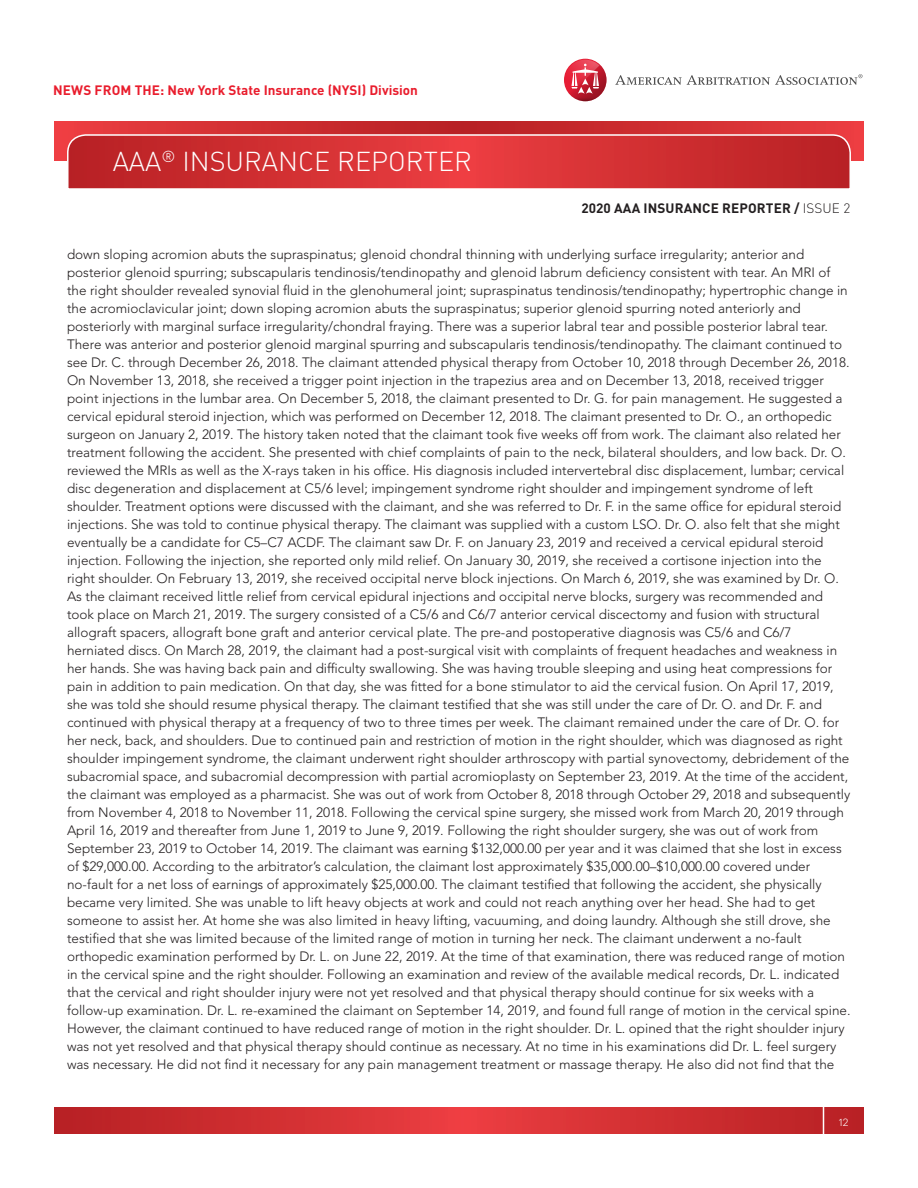
<style>
.page{position:relative;width:918px;height:1188px;background:#fff}
.page>*{position:absolute;margin:0;border:0;box-sizing:border-box;transform-origin:0 0}
.t1{font:27px "DIN Light Alternate";color:#fff}
.t2{font:300 13.5px/18px "Avenir LT Std";color:#231f20}
.t3{font:700 13.5px "DIN Pro";color:#e91d2d}
.t4{font:700 13.5px "DIN Pro";letter-spacing:.01em;color:#231f20}
.t5{font:12px "DIN Light Alternate";color:#fff}
.s1{font-weight:300}
</style>
<div class="page">
<svg style="left:54px;top:1107px;width:810px;height:27px;background:#d02e32"></svg>
<hr style="left:823px;top:1094px;width:1px;height:54px;background:#fff">
<svg style="left:55px;top:122px;width:808px;height:38px;background:#d22f32"></svg>
<svg style="left:66px;top:134px;width:786px;height:55px;background:#d2383b"></svg>
<svg style="left:615px;top:74px;width:247px;height:11px"></svg>
<svg style="left:564px;top:59px;width:43px;height:42px"></svg>
<svg style="left:565px;top:60px;width:35px;height:41px"></svg>
<p class="t3" style="left:53px;top:80px;width:366px">NEWS FROM THE: New York State Insurance (NYSI) Division</p>
<h1 class="t1" style="left:113px;top:145px;width:361px">AAA<sup>®</sup> INSURANCE REPORTER</h1>
<p class="t4" style="left:582px;top:199px;width:270px">2020 AAA INSURANCE REPORTER / <span class="s1">ISSUE 2</span></p>
<p class="t2" style="left:67px;top:245px;width:785px">down sloping acromion abuts the supraspinatus; glenoid chondral thinning with underlying surface irregularity; anterior and posterior glenoid spurring; subscapularis tendinosis/tendinopathy and glenoid labrum deficiency consistent with tear. An MRI of the right shoulder revealed synovial fluid in the glenohumeral joint; supraspinatus tendinosis/tendinopathy; hypertrophic change in the acromioclavicular joint; down sloping acromion abuts the supraspinatus; superior glenoid spurring noted anteriorly and posteriorly with marginal surface irregularity/chondral fraying. There was a superior labral tear and possible posterior labral tear.<br>There was anterior and posterior glenoid marginal spurring and subscapularis tendinosis/tendinopathy. The claimant continued to see Dr. C. through December 26, 2018. The claimant attended physical therapy from October 10, 2018 through December 26, 2018.<br>On November 13, 2018, she received a trigger point injection in the trapezius area and on December 13, 2018, received trigger point injections in the lumbar area. On December 5, 2018, the claimant presented to Dr. G. for pain management. He suggested a cervical epidural steroid injection, which was performed on December 12, 2018. The claimant presented to Dr. O., an orthopedic surgeon on January 2, 2019. The history taken noted that the claimant took five weeks off from work. The claimant also related her treatment following the accident. She presented with chief complaints of pain to the neck, bilateral shoulders, and low back. Dr. O. reviewed the MRIs as well as the X-rays taken in his office. His diagnosis included intervertebral disc displacement, lumbar; cervical disc degeneration and displacement at C5/6 level; impingement syndrome right shoulder and impingement syndrome of left shoulder. Treatment options were discussed with the claimant, and she was referred to Dr. F. in the same office for epidural steroid injections. She was told to continue physical therapy. The claimant was supplied with a custom LSO. Dr. O. also felt that she might eventually be a candidate for C5–C7 ACDF. The claimant saw Dr. F. on January 23, 2019 and received a cervical epidural steroid injection. Following the injection, she reported only mild relief. On January 30, 2019, she received a cortisone injection into the right shoulder. On February 13, 2019, she received occipital nerve block injections. On March 6, 2019, she was examined by Dr. O.<br>As the claimant received little relief from cervical epidural injections and occipital nerve blocks, surgery was recommended and took place on March 21, 2019. The surgery consisted of a C5/6 and C6/7 anterior cervical discectomy and fusion with structural allograft spacers, allograft bone graft and anterior cervical plate. The pre-and postoperative diagnosis was C5/6 and C6/7 herniated discs. On March 28, 2019, the claimant had a post-surgical visit with complaints of frequent headaches and weakness in her hands. She was having back pain and difficulty swallowing. She was having trouble sleeping and using heat compressions for pain in addition to pain medication. On that day, she was fitted for a bone stimulator to aid the cervical fusion. On April 17, 2019, she was told she should resume physical therapy. The claimant testified that she was still under the care of Dr. O. and Dr. F. and continued with physical therapy at a frequency of two to three times per week. The claimant remained under the care of Dr. O. for her neck, back, and shoulders. Due to continued pain and restriction of motion in the right shoulder, which was diagnosed as right shoulder impingement syndrome, the claimant underwent right shoulder arthroscopy with partial synovectomy, debridement of the subacromial space, and subacromial decompression with partial acromioplasty on September 23, 2019. At the time of the accident, the claimant was employed as a pharmacist. She was out of work from October 8, 2018 through October 29, 2018 and subsequently from November 4, 2018 to November 11, 2018. Following the cervical spine surgery, she missed work from March 20, 2019 through April 16, 2019 and thereafter from June 1, 2019 to June 9, 2019. Following the right shoulder surgery, she was out of work from September 23, 2019 to October 14, 2019. The claimant was earning $132,000.00 per year and it was claimed that she lost in excess of $29,000.00. According to the arbitrator’s calculation, the claimant lost approximately $35,000.00–$10,000.00 covered under no-fault for a net loss of earnings of approximately $25,000.00. The claimant testified that following the accident, she physically became very limited. She was unable to lift heavy objects at work and could not reach anything over her head. She had to get someone to assist her. At home she was also limited in heavy lifting, vacuuming, and doing laundry. Although she still drove, she testified that she was limited because of the limited range of motion in turning her neck. The claimant underwent a no-fault orthopedic examination performed by Dr. L. on June 22, 2019. At the time of that examination, there was reduced range of motion in the cervical spine and the right shoulder. Following an examination and review of the available medical records, Dr. L. indicated that the cervical and right shoulder injury were not yet resolved and that physical therapy should continue for six weeks with a follow-up examination. Dr. L. re-examined the claimant on September 14, 2019, and found full range of motion in the cervical spine.<br>However, the claimant continued to have reduced range of motion in the right shoulder. Dr. L. opined that the right shoulder injury was not yet resolved and that physical therapy should continue as necessary. At no time in his examinations did Dr. L. feel surgery was necessary. He did not find it necessary for any pain management treatment or massage therapy. He also did not find that the</p>
<p class="t5" style="left:839px;top:1114px;width:12px">12</p>
</div>
